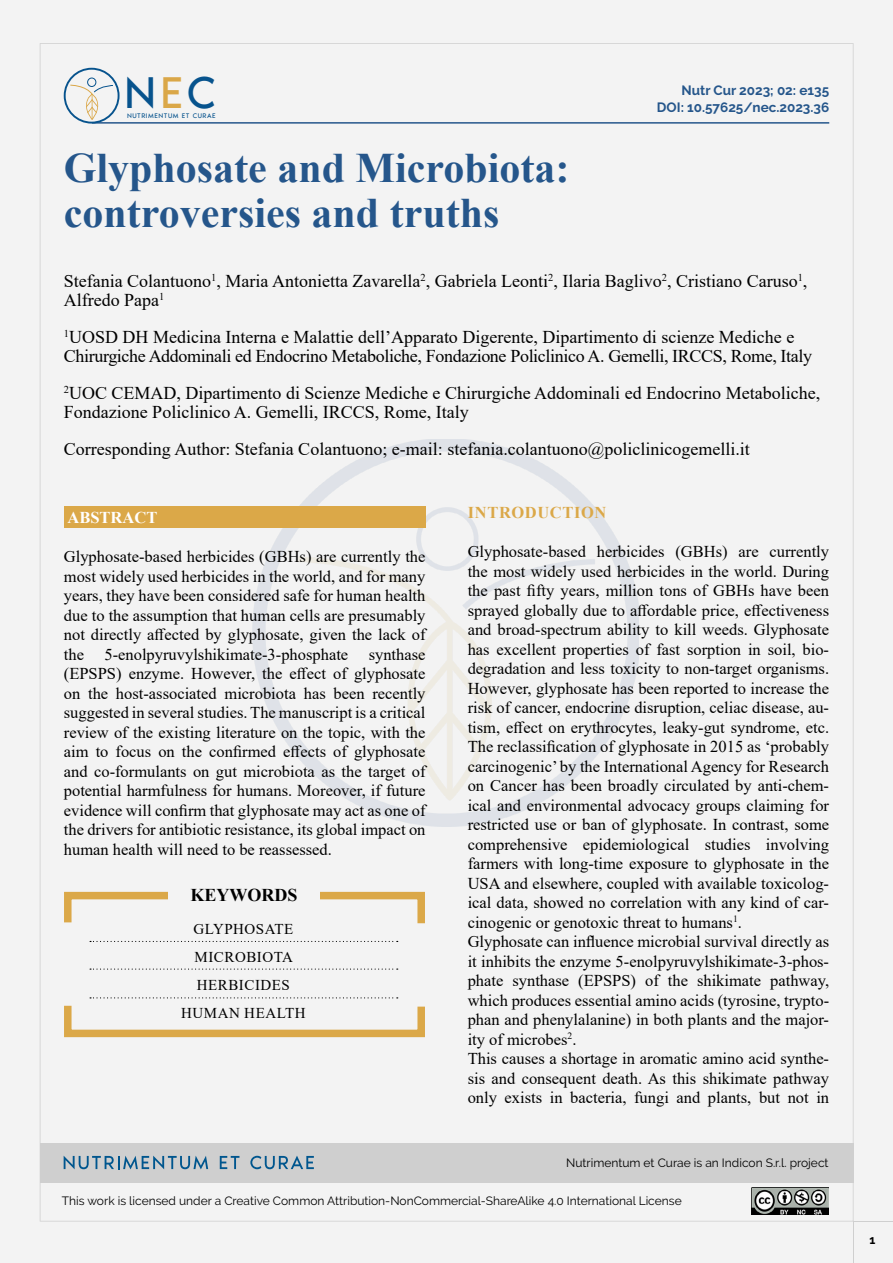
<style>
.page{position:relative;width:893px;height:1263px;background:#f3f3f3}
.page>*{position:absolute;margin:0;border:0;box-sizing:border-box;transform-origin:0 0}
.t1{font:45.75px "Noir Pro";color:#07538d}
.t2{font:700 42px/45px "Times New Roman";color:#25568b}
.t3{font:18px/19.5px "Times New Roman";color:#000}
.t4{font:18px/19.5px "Times New Roman";letter-spacing:-.02em;color:#000}
.t5{font:700 18px "Times New Roman";color:#000}
.t6{font:16.5px/19.5px "Times New Roman";color:#000;text-align:justify}
.t7{font:700 16.5px "Times New Roman";letter-spacing:.035em;color:#dba848}
.t8{font:700 16.5px "Times New Roman";color:#fff}
.t9{font:15px/28px "Times New Roman";letter-spacing:.035em;color:#000;text-align:center}
.t10{font:700 13.5px/16.5px "Raleway";color:#25568b;text-align:right}
.t11{font:12px "Raleway";color:#000}
.t12{font:700 12px "Raleway";color:#000}
.t13{font:6.9px "Noir Pro";letter-spacing:.08em;color:#07538d}
.s1{color:#daa748}
</style>
<div class="page">
<img style="left:252px;top:440px;width:387px;height:386px">
<hr style="left:853px;top:1221px;width:1px;height:42px;background:#cfcfcf">
<hr style="left:853px;top:1221px;width:40px;height:1px;background:#cfcfcf">
<div style="left:40px;top:1143px;width:813px;height:39px;background:#cfcfcf"></div>
<hr style="left:92px;top:122px;width:737px;height:2px;background:#25568b">
<div style="left:87px;top:78px;width:9px;height:9px;border:1px solid #07538d;border-radius:50%"></div>
<svg style="left:70px;top:84px;width:44px;height:36px"></svg>
<div style="left:64px;top:68px;width:56px;height:56px;border:2px solid #07538d;border-radius:50%"></div>
<svg style="left:64px;top:1156px;width:144px;height:13px"></svg>
<svg style="left:220px;top:1156px;width:19px;height:13px"></svg>
<svg style="left:250px;top:1155px;width:64px;height:14px"></svg>
<img style="left:752px;top:1188px;width:77px;height:26px">
<div style="left:64px;top:507px;width:361px;height:21px;background:#dba848"></div>
<svg style="left:64px;top:891px;width:361px;height:33px"></svg>
<div style="left:168px;top:883px;width:152px;height:25px;background:#f3f3f3"></div>
<svg style="left:90px;top:941px;width:308px;height:1px"></svg>
<svg style="left:90px;top:968px;width:308px;height:2px"></svg>
<svg style="left:64px;top:997px;width:361px;height:41px"></svg>
<h1 class="t1" style="left:124px;top:58px;width:93px">N<span class="s1">E</span>C</h1>
<p class="t13" style="left:127px;top:110px;width:90px">NUTRIMENTUM ET CURAE</p>
<h2 class="t2" style="left:64px;top:144px;width:507px">Glyphosate and Microbiota: controversies and truths</h2>
<p class="t10" style="left:657px;top:82px;width:174px">Nutr Cur 2023; 02: e135<br>DOI: 10.57625/nec.2023.36</p>
<p class="t3" style="left:64px;top:270px;width:745px">Stefania Colantuono<sup>1</sup>, Maria Antonietta Zavarella<sup>2</sup>, Gabriela Leonti<sup>2</sup>, Ilaria Baglivo<sup>2</sup>, Cristiano Caruso<sup>1</sup>,<br>Alfredo Papa<sup>1</sup></p>
<p class="t4" style="left:64px;top:326px;width:750px"><sup>1</sup>UOSD DH Medicina Interna e Malattie dell’Apparato Digerente, Dipartimento di scienze Mediche e<br>Chirurgiche Addominali ed Endocrino Metaboliche, Fondazione Policlinico A. Gemelli, IRCCS, Rome, Italy</p>
<p class="t3" style="left:64px;top:382px;width:758px"><sup>2</sup>UOC CEMAD, Dipartimento di Scienze Mediche e Chirurgiche Addominali ed Endocrino Metaboliche,<br>Fondazione Policlinico A. Gemelli, IRCCS, Rome, Italy</p>
<p class="t3" style="left:64px;top:438px;width:688px">Corresponding Author: Stefania Colantuono; e-mail: stefania.colantuono@policlinicogemelli.it</p>
<p class="t8" style="left:68px;top:506px;width:91px">ABSTRACT</p>
<p class="t6" style="left:64px;top:546px;width:363px">Glyphosate-based herbicides (GBHs) are currently the most widely used herbicides in the world, and for many years, they have been considered safe for human health due to the assumption that human cells are presumably not directly affected by glyphosate, given the lack of the 5-enolpyruvylshikimate-3-phosphate synthase (EPSPS) enzyme. However, the effect of glyphosate on the host-associated microbiota has been recently suggested in several studies. The manuscript is a critical review of the existing literature on the topic, with the aim to focus on the confirmed effects of glyphosate and co-formulants on gut microbiota as the target of potential harmfulness for humans. Moreover, if future evidence will confirm that glyphosate may act as one of the drivers for antibiotic resistance, its global impact on human health will need to be reassessed.</p>
<p class="t5" style="left:190px;top:882px;width:109px">KEYWORDS</p>
<p class="t9" style="left:181px;top:914px;width:126px">GLYPHOSATE<br>MICROBIOTA<br>HERBICIDES<br>HUMAN HEALTH</p>
<p class="t7" style="left:468px;top:501px;width:140px">INTRODUCTION</p>
<p class="t6" style="left:468px;top:541px;width:363px;text-align:left">Glyphosate-based herbicides (GBHs) are currently the most widely used herbicides in the world. During the past fifty years, million tons of GBHs have been sprayed globally due to affordable price, effectiveness and broad-spectrum ability to kill weeds. Glyphosate has excellent properties of fast sorption in soil, bio&shy;degradation and less toxicity to non-target organisms.<br>However, glyphosate has been reported to increase the risk of cancer, endocrine disruption, celiac disease, au&shy;tism, effect on erythrocytes, leaky-gut syndrome, etc.<br>The reclassification of glyphosate in 2015 as ‘probably carcinogenic’ by the International Agency for Research on Cancer has been broadly circulated by anti-chem&shy;ical and environmental advocacy groups claiming for restricted use or ban of glyphosate. In contrast, some comprehensive epidemiological studies involving farmers with long-time exposure to glyphosate in the USA and elsewhere, coupled with available toxicolog&shy;ical data, showed no correlation with any kind of car&shy;cinogenic or genotoxic threat to humans<sup>1</sup>.<br>Glyphosate can influence microbial survival directly as it inhibits the enzyme 5-enolpyruvylshikimate-3-phos&shy;phate synthase (EPSPS) of the shikimate pathway, which produces essential amino acids (tyrosine, trypto&shy;phan and phenylalanine) in both plants and the major&shy;ity of microbes<sup>2</sup>.<br>This causes a shortage in aromatic amino acid synthe&shy;sis and consequent death. As this shikimate pathway only exists in bacteria, fungi and plants, but not in</p>
<p class="t11" style="left:566px;top:1156px;width:264px">Nutrimentum et Curae is an Indicon S.r.l. project</p>
<p class="t11" style="left:62px;top:1194px;width:621px">This work is licensed under a Creative Common Attribution-NonCommercial-ShareAlike 4.0 International License</p>
<p class="t12" style="left:869px;top:1233px;width:7px">1</p>
</div>
